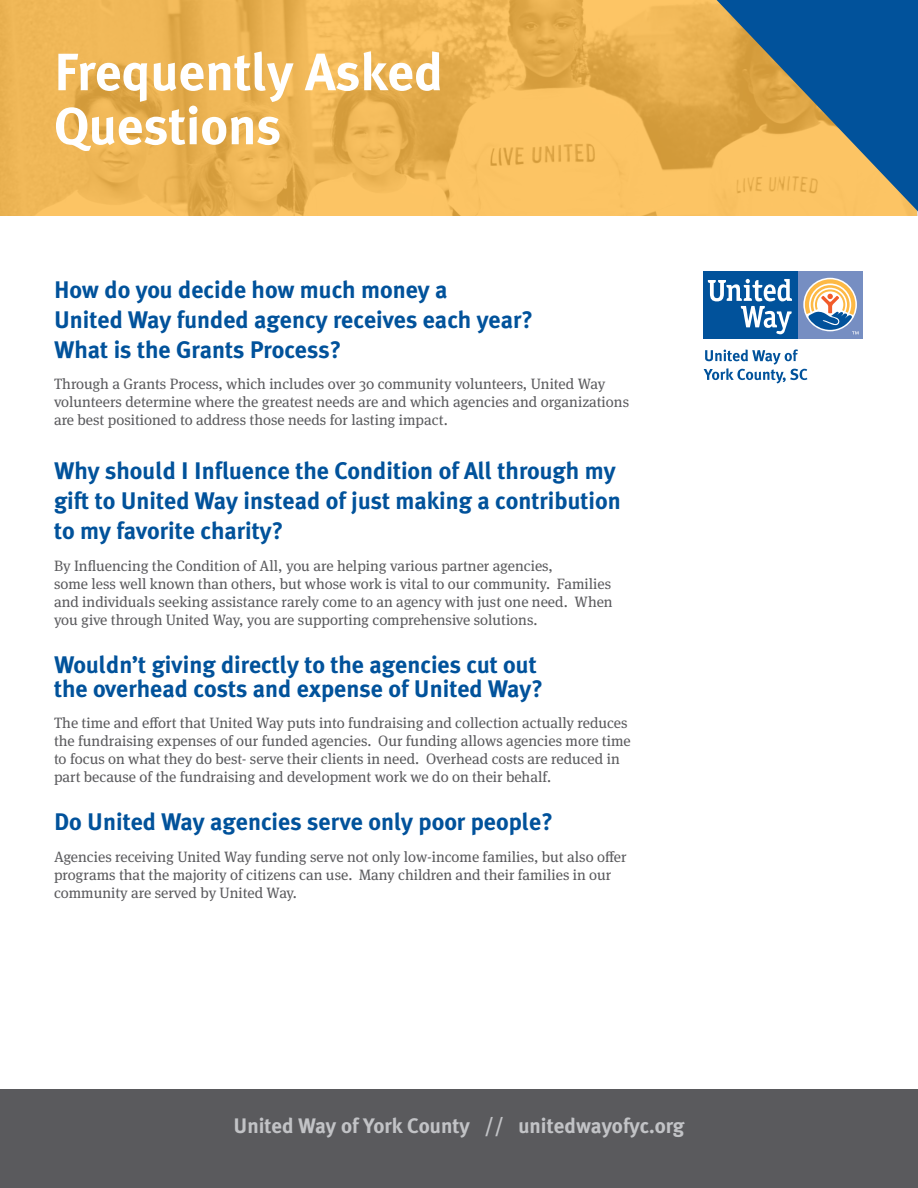
<style>
.page{position:relative;width:918px;height:1188px;background:#fff}
.page>*{position:absolute;margin:0;border:0;box-sizing:border-box;transform-origin:0 0}
.t1{font:700 52.5px/54px "Meta Plus";color:#fff}
.t2{font:700 24px/30px "Meta Plus";color:#01529b}
.t3{font:700 21px "Meta Plus";color:#c2c3c6}
.t4{font:15px/18px "Meta Serif Pro";color:#5a5a5d}
</style>
<div class="page">
<svg style="left:0;top:0;width:917px;height:216px;background:#edb555"></svg>
<div style="left:798px;top:271px;width:65px;height:68px;background:#768ec2"></div>
<div style="left:703px;top:271px;width:95px;height:68px;background:#01529b"></div>
<svg style="left:805px;top:279px;width:54px;height:55px"></svg>
<svg style="left:708px;top:279px;width:84px;height:55px"></svg>
<svg style="left:704px;top:349px;width:103px;height:34px"></svg>
<svg style="left:717px;top:0;width:201px;height:211px;background:#778478"></svg>
<div style="left:0;top:1089px;width:918px;height:99px;background:#5a5a5d"></div>
<h1 class="t1" style="left:54px;top:45px;width:391px">Frequently Asked<br>Questions</h1>
<h2 class="t2" style="left:54px;top:274px;width:481px">How do you decide how much money a<br>United Way funded agency receives each year?<br>What is the Grants Process?</h2>
<p class="t4" style="left:54px;top:374px;width:577px">Through a Grants Process, which includes over 30 community volunteers, United Way volunteers determine where the greatest needs are and which agencies and organizations are best positioned to address those needs for lasting impact.</p>
<h2 class="t2" style="left:54px;top:456px;width:568px">Why should I Influence the Condition of All through my gift to United Way instead of just making a contribution to my favorite charity?</h2>
<p class="t4" style="left:54px;top:556px;width:560px">By Influencing the Condition of All, you are helping various partner agencies,<br>some less well known than others, but whose work is vital to our community. Families and individuals seeking assistance rarely come to an agency with just one need. When you give through United Way, you are supporting comprehensive solutions.</p>
<h2 class="t2" style="left:54px;top:652px;width:491px;line-height:24px">Wouldn’t giving directly to the agencies cut out the overhead costs and expense of United Way?</h2>
<p class="t4" style="left:54px;top:713px;width:578px">The time and effort that United Way puts into fundraising and collection actually reduces the fundraising expenses of our funded agencies. Our funding allows agencies more time to focus on what they do best- serve their clients in need. Overhead costs are reduced in part because of the fundraising and development work we do on their behalf.</p>
<h2 class="t2" style="left:54px;top:807px;width:501px">Do United Way agencies serve only poor people?</h2>
<p class="t4" style="left:54px;top:847px;width:574px">Agencies receiving United Way funding serve not only low-income families, but also offer programs that the majority of citizens can use. Many children and their families in our community are served by United Way.</p>
<h3 class="t3" style="left:234px;top:1113px;width:452px">United Way of York County // unitedwayofyc.org</h3>
</div>
